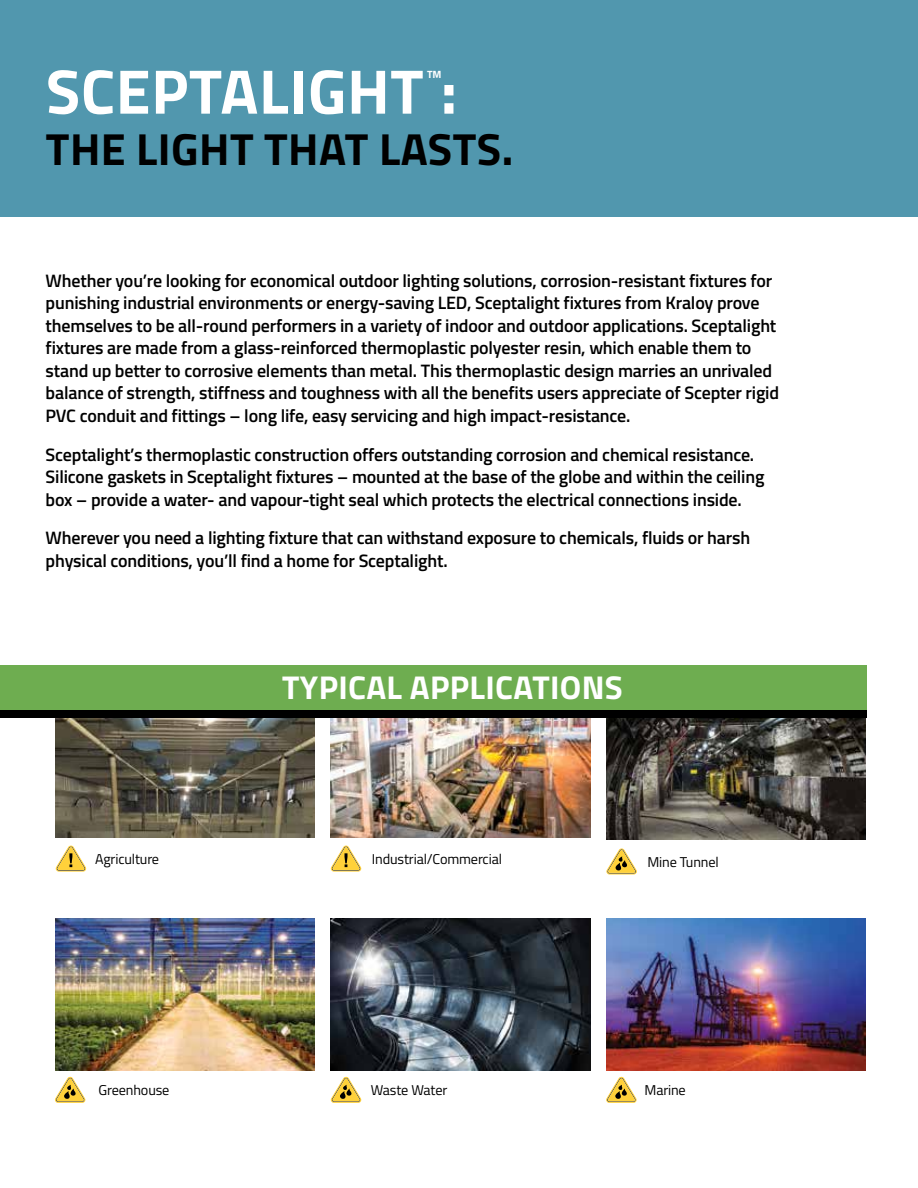
<style>
.page{position:relative;width:918px;height:1188px;background:#fff}
.page>*{position:absolute;margin:0;border:0;box-sizing:border-box;transform-origin:0 0}
.t1{font:700 63px "Titillium";letter-spacing:.01em;color:#fff}
.t2{font:700 45px "Titillium";letter-spacing:.01em;color:#000}
.t3{font:700 33px "Titillium";letter-spacing:.01em;color:#fff}
.t4{font:600 18px/22.5px "Titillium";letter-spacing:-.01em;color:#000}
.t5{font:14.25px "Titillium";letter-spacing:-.01em;color:#000}
.t6{font:700 10.5px "Titillium";color:#fff}
</style>
<div class="page">
<div style="left:0;top:0;width:918px;height:217px;background:#5197ae"></div>
<img style="left:55px;top:718px;width:260px;height:120px">
<img style="left:331px;top:718px;width:259px;height:120px">
<img style="left:606px;top:718px;width:260px;height:122px">
<svg style="left:606px;top:848px;width:31px;height:27px"></svg>
<svg style="left:56px;top:845px;width:30px;height:27px"></svg>
<svg style="left:331px;top:845px;width:30px;height:27px"></svg>
<div style="left:0;top:665px;width:866px;height:49px;background:#6ead50"></div>
<div style="left:0;top:710px;width:866px;height:8px;background:#000"></div>
<img style="left:55px;top:919px;width:260px;height:152px">
<svg style="left:55px;top:1077px;width:30px;height:26px"></svg>
<img style="left:606px;top:919px;width:260px;height:151px">
<svg style="left:331px;top:1077px;width:30px;height:26px"></svg>
<svg style="left:606px;top:1077px;width:31px;height:26px"></svg>
<img style="left:331px;top:919px;width:259px;height:151px">
<h1 class="t1" style="left:46px;top:43px;width:413px">SCEPTALIGHT :</h1>
<p class="t6" style="left:427px;top:66px;width:16px">TM</p>
<h2 class="t2" style="left:46px;top:115px;width:469px">THE LIGHT THAT LASTS.</h2>
<p class="t4" style="left:46px;top:269px;width:735px">Whether you’re looking for economical outdoor lighting solutions, corrosion-resistant fixtures for punishing industrial environments or energy-saving LED, Sceptalight fixtures from Kraloy prove themselves to be all-round performers in a variety of indoor and outdoor applications. Sceptalight fixtures are made from a glass-reinforced thermoplastic polyester resin, which enable them to stand up better to corrosive elements than metal. This thermoplastic design marries an unrivaled balance of strength, stiffness and toughness with all the benefits users appreciate of Scepter rigid PVC conduit and fittings – long life, easy servicing and high impact-resistance.</p>
<p class="t4" style="left:46px;top:442px;width:720px">Sceptalight’s thermoplastic construction offers outstanding corrosion and chemical resistance.<br>Silicone gaskets in Sceptalight fixtures – mounted at the base of the globe and within the ceiling box – provide a water- and vapour-tight seal which protects the electrical connections inside.</p>
<p class="t4" style="left:46px;top:526px;width:706px">Wherever you need a lighting fixture that can withstand exposure to chemicals, fluids or harsh physical conditions, you’ll find a home for Sceptalight.</p>
<h3 class="t3" style="left:282px;top:662px;width:342px">TYPICAL APPLICATIONS</h3>
<p class="t5" style="left:95px;top:849px;width:65px">Agriculture</p>
<p class="t5" style="left:647px;top:851px;width:73px">Mine Tunnel</p>
<p class="t5" style="left:372px;top:849px;width:132px">Industrial/Commercial</p>
<p class="t5" style="left:99px;top:1080px;width:72px">Greenhouse</p>
<p class="t5" style="left:371px;top:1080px;width:78px">Waste Water</p>
<p class="t5" style="left:645px;top:1080px;width:43px">Marine</p>
</div>
